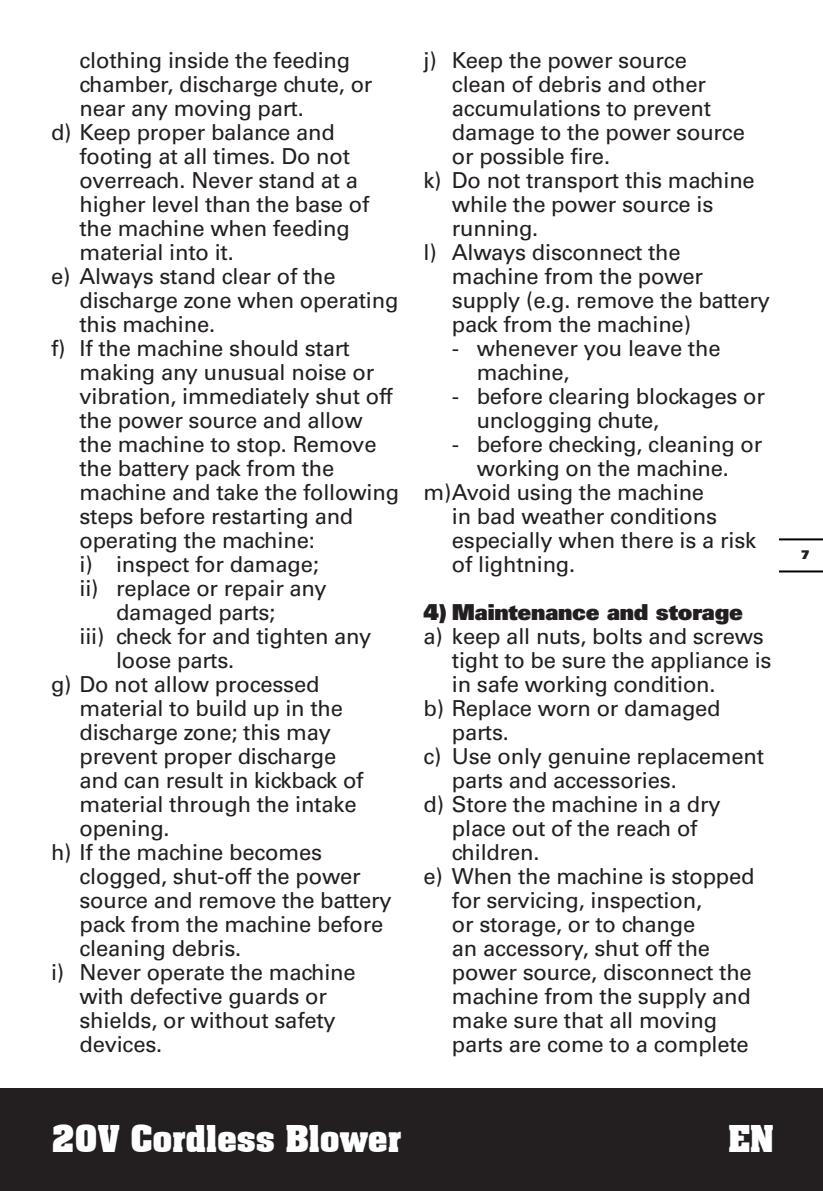
<style>
.page{position:relative;width:823px;height:1191px;background:#fff}
.page>*{position:absolute;margin:0;border:0;box-sizing:border-box;transform-origin:0 0}
.t1{font:700 36px "Aachen BT";letter-spacing:-.025em;color:#fff}
.t2{font:22px/24px "Univers";letter-spacing:-.01em;color:#231f20}
.t3{font:900 22px "Univers";letter-spacing:-.01em;color:#231f20}
.t4{font:900 12px "Univers";color:#231f20}
</style>
<div class="page">
<div style="left:0;top:1089px;width:822px;height:102px;background:#231f20"></div>
<hr style="left:779px;top:570px;width:43px;height:2px;background:#000">
<hr style="left:779px;top:538px;width:43px;height:2px;background:#000">
<p class="t2" style="left:79px;top:48px;width:272px">clothing inside the feeding</p>
<p class="t2" style="left:79px;top:72px;width:294px">chamber, discharge chute, or</p>
<p class="t2" style="left:79px;top:96px;width:226px">near any moving part.</p>
<p class="t2" style="left:51px;top:120px;width:285px">d) Keep proper balance and</p>
<p class="t2" style="left:79px;top:144px;width:272px">footing at all times. Do not</p>
<p class="t2" style="left:79px;top:168px;width:280px">overreach. Never stand at a</p>
<p class="t2" style="left:79px;top:192px;width:291px">higher level than the base of</p>
<p class="t2" style="left:79px;top:216px;width:272px">the machine when feeding</p>
<p class="t2" style="left:79px;top:240px;width:156px">material into it.</p>
<p class="t2" style="left:51px;top:264px;width:286px">e) Always stand clear of the</p>
<p class="t2" style="left:79px;top:288px;width:320px">discharge zone when operating</p>
<p class="t2" style="left:79px;top:312px;width:137px">this machine.</p>
<p class="t2" style="left:51px;top:336px;width:300px">f) If the machine should start</p>
<p class="t2" style="left:79px;top:360px;width:296px">making any unusual noise or</p>
<p class="t2" style="left:79px;top:384px;width:315px">vibration, immediately shut off</p>
<p class="t2" style="left:79px;top:408px;width:284px">the power source and allow</p>
<p class="t2" style="left:79px;top:432px;width:298px">the machine to stop. Remove</p>
<p class="t2" style="left:79px;top:456px;width:256px">the battery pack from the</p>
<p class="t2" style="left:79px;top:480px;width:321px">machine and take the following</p>
<p class="t2" style="left:79px;top:504px;width:275px">steps before restarting and</p>
<p class="t2" style="left:79px;top:528px;width:237px">operating the machine:</p>
<p class="t2" style="left:79px;top:552px;width:241px">i) inspect for damage;</p>
<p class="t2" style="left:79px;top:576px;width:248px">ii) replace or repair any</p>
<p class="t2" style="left:116px;top:600px;width:161px">damaged parts;</p>
<p class="t2" style="left:79px;top:624px;width:293px">iii) check for and tighten any</p>
<p class="t2" style="left:116px;top:648px;width:120px">loose parts.</p>
<p class="t2" style="left:51px;top:672px;width:270px">g) Do not allow processed</p>
<p class="t2" style="left:79px;top:696px;width:265px">material to build up in the</p>
<p class="t2" style="left:79px;top:720px;width:253px">discharge zone; this may</p>
<p class="t2" style="left:79px;top:744px;width:258px">prevent proper discharge</p>
<p class="t2" style="left:79px;top:768px;width:285px">and can result in kickback of</p>
<p class="t2" style="left:79px;top:792px;width:279px">material through the intake</p>
<p class="t2" style="left:79px;top:816px;width:92px">opening.</p>
<p class="t2" style="left:51px;top:840px;width:272px">h) If the machine becomes</p>
<p class="t2" style="left:79px;top:864px;width:282px">clogged, shut-off the power</p>
<p class="t2" style="left:79px;top:888px;width:314px">source and remove the battery</p>
<p class="t2" style="left:79px;top:912px;width:305px">pack from the machine before</p>
<p class="t2" style="left:79px;top:936px;width:163px">cleaning debris.</p>
<p class="t2" style="left:51px;top:960px;width:306px">i) Never operate the machine</p>
<p class="t2" style="left:79px;top:984px;width:249px">with defective guards or</p>
<p class="t2" style="left:79px;top:1008px;width:258px">shields, or without safety</p>
<p class="t2" style="left:79px;top:1032px;width:84px">devices.</p>
<p class="t2" style="left:423px;top:48px;width:265px">j) Keep the power source</p>
<p class="t2" style="left:451px;top:72px;width:255px">clean of debris and other</p>
<p class="t2" style="left:451px;top:96px;width:260px">accumulations to prevent</p>
<p class="t2" style="left:451px;top:120px;width:294px">damage to the power source</p>
<p class="t2" style="left:451px;top:144px;width:160px">or possible fire.</p>
<p class="t2" style="left:423px;top:168px;width:332px">k) Do not transport this machine</p>
<p class="t2" style="left:451px;top:192px;width:263px">while the power source is</p>
<p class="t2" style="left:451px;top:216px;width:88px">running.</p>
<p class="t2" style="left:423px;top:240px;width:258px">l) Always disconnect the</p>
<p class="t2" style="left:451px;top:264px;width:252px">machine from the power</p>
<p class="t2" style="left:451px;top:288px;width:319px">supply (e.g. remove the battery</p>
<p class="t2" style="left:451px;top:312px;width:240px">pack from the machine)</p>
<p class="t2" style="left:476px;top:336px;width:245px;text-indent:-25px">- whenever you leave the machine,</p>
<p class="t2" style="left:476px;top:384px;width:290px;text-indent:-25px">- before clearing blockages or unclogging chute,</p>
<p class="t2" style="left:451px;top:432px;width:312px">- before checking, cleaning or</p>
<p class="t2" style="left:476px;top:456px;width:253px">working on the machine.</p>
<p class="t2" style="left:423px;top:480px;width:282px">m)Avoid using the machine</p>
<p class="t2" style="left:451px;top:504px;width:266px">in bad weather conditions</p>
<p class="t2" style="left:451px;top:528px;width:305px">especially when there is a risk</p>
<p class="t2" style="left:451px;top:552px;width:125px">of lightning.</p>
<p class="t3" style="left:423px;top:597px;width:321px">4) Maintenance and storage</p>
<p class="t2" style="left:423px;top:624px;width:342px">a) keep all nuts, bolts and screws</p>
<p class="t2" style="left:451px;top:648px;width:321px">tight to be sure the appliance is</p>
<p class="t2" style="left:451px;top:672px;width:265px">in safe working condition.</p>
<p class="t2" style="left:423px;top:696px;width:298px">b) Replace worn or damaged</p>
<p class="t2" style="left:451px;top:720px;width:59px">parts.</p>
<p class="t2" style="left:423px;top:744px;width:342px">c) Use only genuine replacement</p>
<p class="t2" style="left:451px;top:768px;width:226px">parts and accessories.</p>
<p class="t2" style="left:423px;top:792px;width:298px">d) Store the machine in a dry</p>
<p class="t2" style="left:451px;top:816px;width:247px">place out of the reach of</p>
<p class="t2" style="left:451px;top:840px;width:89px">children.</p>
<p class="t2" style="left:423px;top:864px;width:332px">e) When the machine is stopped</p>
<p class="t2" style="left:451px;top:888px;width:251px">for servicing, inspection,</p>
<p class="t2" style="left:451px;top:912px;width:245px">or storage, or to change</p>
<p class="t2" style="left:451px;top:936px;width:259px">an accessory, shut off the</p>
<p class="t2" style="left:451px;top:960px;width:301px">power source, disconnect the</p>
<p class="t2" style="left:451px;top:984px;width:300px">machine from the supply and</p>
<p class="t2" style="left:451px;top:1008px;width:266px">make sure that all moving</p>
<p class="t2" style="left:451px;top:1032px;width:298px">parts are come to a complete</p>
<h1 class="t1" style="left:51px;top:1116px;width:352px">20V Cordless Blower</h1>
<h1 class="t1" style="left:727px;top:1116px;width:48px">EN</h1>
<p class="t4" style="left:800px;top:546px;width:10px">7</p>
</div>
